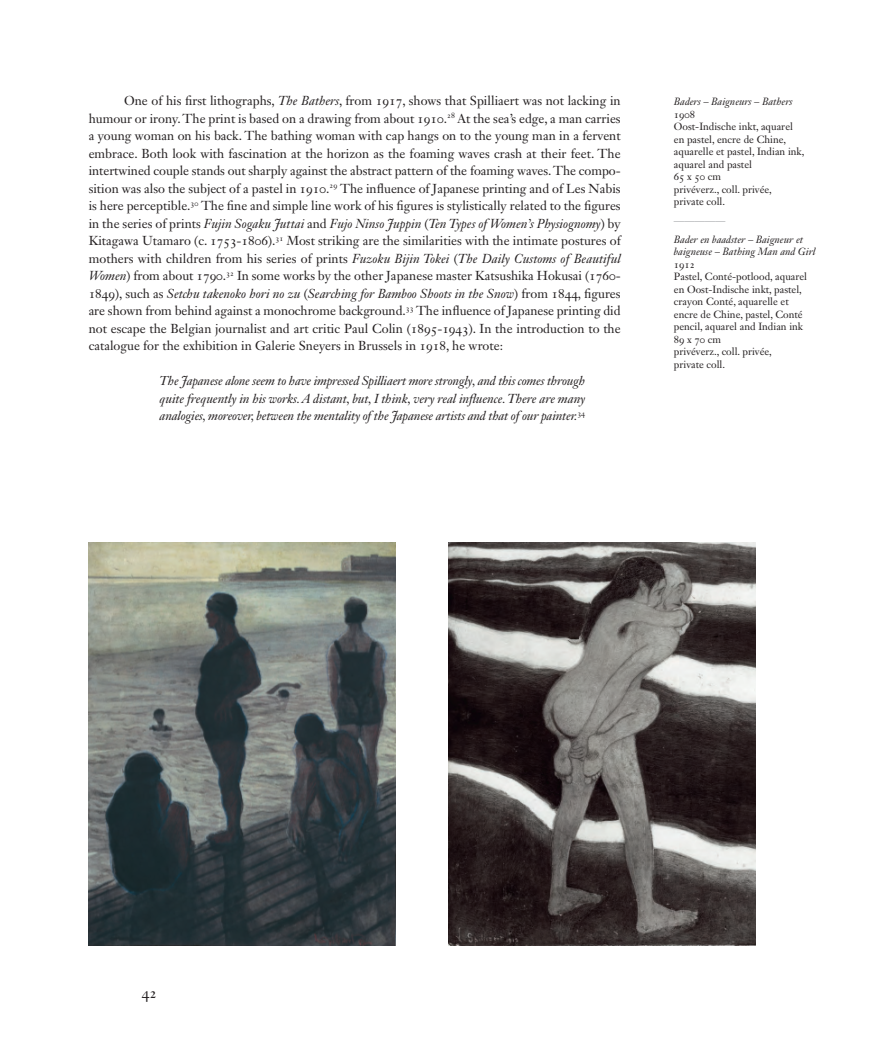
<style>
.page{position:relative;width:869px;height:1053px;background:#fff}
.page>*{position:absolute;margin:0;border:0;box-sizing:border-box;transform-origin:0 0}
.t1{font:15px "Janson Text LT Std";color:#231f20}
.t2{font:12.75px/17.5px "Janson Text LT Std";color:#231f20;text-align:justify}
.t3{font:italic 12.75px/17.5px "Janson Text LT Std";letter-spacing:-.01em;color:#231f20}
.t4{font:italic 12.62px "Janson Text LT Std";letter-spacing:-.015em;color:#231f20}
.t5{font:10.25px/12.5px "Janson Text LT Std";color:#231f20}
.t6{font:italic 10.25px/12.5px "Janson Text LT Std";color:#231f20}
.t7{font:10.25px "Janson Text LT Std";color:#9d9fa2}
.s1{font-style:italic}
</style>
<div class="page">
<img style="left:448px;top:542px;width:307px;height:403px">
<img style="left:89px;top:542px;width:306px;height:403px">
<p class="t2" style="left:89px;top:93px;width:533px;text-indent:35px">One of his first lithographs, <span class="s1">The Bathers</span>, from 1917, shows that Spilliaert was not lacking in humour or irony. The print is based on a drawing from about 1910.<sup>28</sup> At the sea’s edge, a man carries a young woman on his back. The bathing woman with cap hangs on to the young man in a fervent embrace. Both look with fascination at the horizon as the foaming waves crash at their feet. The intertwined couple stands out sharply against the abstract pattern of the foaming waves. The compo&shy;sition was also the subject of a pastel in 1910.<sup>29</sup> The influence of Japanese printing and of Les Nabis is here perceptible.<sup>30</sup> The fine and simple line work of his figures is stylistically related to the figures in the series of prints <span class="s1">Fujin Sogaku Juttai</span> and <span class="s1">Fujo Ninso Juppin</span> (<span class="s1">Ten Types of Women’s Physiognomy</span>) by Kitagawa Utamaro (c. 1753-1806).<sup>31</sup> Most striking are the similarities with the intimate postures of mothers with children from his series of prints <span class="s1">Fuzoku Bijin Tokei</span> (<span class="s1">The Daily Customs of Beautiful Women</span>) from about 1790.<sup>32</sup> In some works by the other Japanese master Katsushika Hokusai (1760- 1849), such as <span class="s1">Setchu takenoko hori no zu</span> (<span class="s1">Searching for Bamboo Shoots in the Snow</span>) from 1844, figures are shown from behind against a monochrome background.<sup>33</sup> The influence of Japanese printing did not escape the Belgian journalist and art critic Paul Colin (1895-1943). In the introduction to the catalogue for the exhibition in Galerie Sneyers in Brussels in 1918, he wrote:</p>
<p class="t4" style="left:159px;top:376px;width:427px">The Japanese alone seem to have impressed Spilliaert more strongly, and this comes through</p>
<p class="t3" style="left:159px;top:391px;width:427px">quite frequently in his works. A distant, but, I think, very real influence. There are many analogies, moreover, between the mentality of the Japanese artists and that of our painter.<sup>34</sup></p>
<p class="t6" style="left:673px;top:97px;width:120px">Baders – Baigneurs – Bathers</p>
<p class="t5" style="left:673px;top:109px;width:132px">1908<br>Oost-Indische inkt, aquarel en pastel, encre de Chine, aquarelle et pastel, Indian ink, aquarel and pastel<br>65 x 50 cm<br>privéverz., coll. privée, private coll.</p>
<p class="t7" style="left:673px;top:216px;width:53px">—————</p>
<p class="t6" style="left:673px;top:234px;width:143px">Bader en baadster – Baigneur et baigneuse – Bathing Man and Girl</p>
<p class="t5" style="left:673px;top:259px;width:135px">1912<br>Pastel, Conté-potlood, aquarel en Oost-Indische inkt, pastel, crayon Conté, aquarelle et encre de Chine, pastel, Conté pencil, aquarel and Indian ink<br>89 x 70 cm<br>privéverz., coll. privée,<br>private coll.</p>
<p class="t1" style="left:142px;top:986px;width:17px">42</p>
</div>
